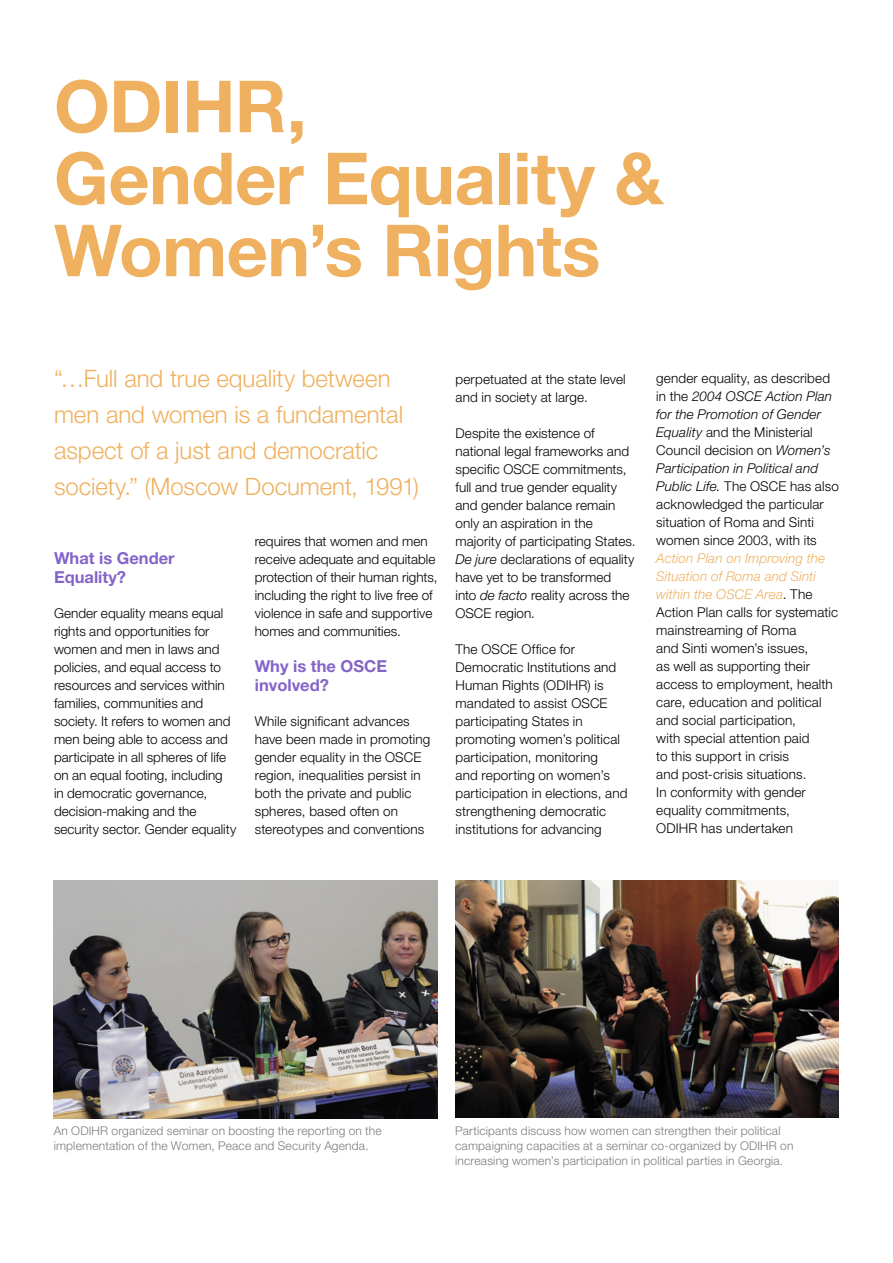
<style>
.page{position:relative;width:893px;height:1263px;background:#fff}
.page>*{position:absolute;margin:0;border:0;box-sizing:border-box;transform-origin:0 0}
.t1{font:700 72px/72px "Helvetica Neue LT Pro";letter-spacing:-.01em;color:#efb160}
.t2{font:300 24px/36px "Helvetica Neue LT Pro";color:#efb160}
.t3{font:700 16.5px/18.9px "Helvetica Neue LT Pro";color:#8464c8}
.t4{font:300 13.5px/18px "Helvetica Neue LT Pro";letter-spacing:.005em;color:#000}
.t5{font:300 12px/15px "Helvetica Neue LT Pro";letter-spacing:.015em;color:#7c7c7c}
.s1{font-style:italic}
.s2{font-style:italic;color:#efb160}
</style>
<div class="page">
<img style="left:455px;top:880px;width:384px;height:238px">
<img style="left:54px;top:880px;width:383px;height:238px">
<h1 class="t1" style="left:54px;top:69px;width:611px">ODIHR,<br>Gender Equality &amp;<br>Women’s Rights</h1>
<h2 class="t2" style="left:54px;top:360px;width:367px">“…Full and true equality between men and women is a fundamental aspect of a just and democratic society.” (Moscow Document, 1991)</h2>
<p class="t3" style="left:54px;top:548px;width:122px">What is Gender<br>Equality?</p>
<p class="t4" style="left:54px;top:603px;width:184px">Gender equality means equal rights and opportunities for women and men in laws and policies, and equal access to resources and services within families, communities and society. It refers to women and men being able to access and participate in all spheres of life on an equal footing, including<br>in democratic governance, decision-making and the security sector. Gender equality</p>
<p class="t4" style="left:255px;top:531px;width:184px">requires that women and men receive adequate and equitable protection of their human rights, including the right to live free of violence in safe and supportive homes and communities.</p>
<p class="t3" style="left:255px;top:656px;width:134px">Why is the OSCE involved?</p>
<p class="t4" style="left:255px;top:711px;width:177px">While significant advances have been made in promoting gender equality in the OSCE region, inequalities persist in both the private and public spheres, based often on stereotypes and conventions</p>
<p class="t4" style="left:455px;top:369px;width:172px">perpetuated at the state level and in society at large.</p>
<p class="t4" style="left:455px;top:423px;width:182px">Despite the existence of national legal frameworks and specific OSCE commitments, full and true gender equality and gender balance remain only an aspiration in the majority of participating States.<br><span class="s1">De jure</span> declarations of equality have yet to be transformed<br>into <span class="s1">de facto</span> reality across the<br>OSCE region.</p>
<p class="t4" style="left:455px;top:639px;width:174px">The OSCE Office for<br>Democratic Institutions and<br>Human Rights (ODIHR) is mandated to assist OSCE participating States in promoting women’s political participation, monitoring<br>and reporting on women’s participation in elections, and strengthening democratic institutions for advancing</p>
<p class="t4" style="left:656px;top:369px;width:184px">gender equality, as described in the <span class="s1">2004 OSCE Action Plan for the Promotion of Gender<br>Equality</span> and the Ministerial<br>Council decision on <span class="s1">Women’s<br>Participation in Political and<br>Public Life.</span> The OSCE has also acknowledged the particular situation of Roma and Sinti women since 2003, with its</p>
<p class="t4" style="left:656px;top:549px;width:183px"><span class="s2">Action Plan on Improving the<br>Situation of Roma and Sinti within the OSCE Area</span>. The<br>Action Plan calls for systematic mainstreaming of Roma<br>and Sinti women’s issues,<br>as well as supporting their access to employment, health care, education and political and social participation,<br>with special attention paid<br>to this support in crisis<br>and post-crisis situations.<br>In conformity with gender equality commitments,<br>ODIHR has undertaken</p>
<p class="t5" style="left:54px;top:1123px;width:330px">An ODIHR organized seminar on boosting the reporting on the implementation of the Women, Peace and Security Agenda.</p>
<p class="t5" style="left:455px;top:1123px;width:340px">Participants discuss how women can strengthen their political campaigning capacities at a seminar co-organized by ODIHR on increasing women’s participation in political parties in Georgia.</p>
</div>
